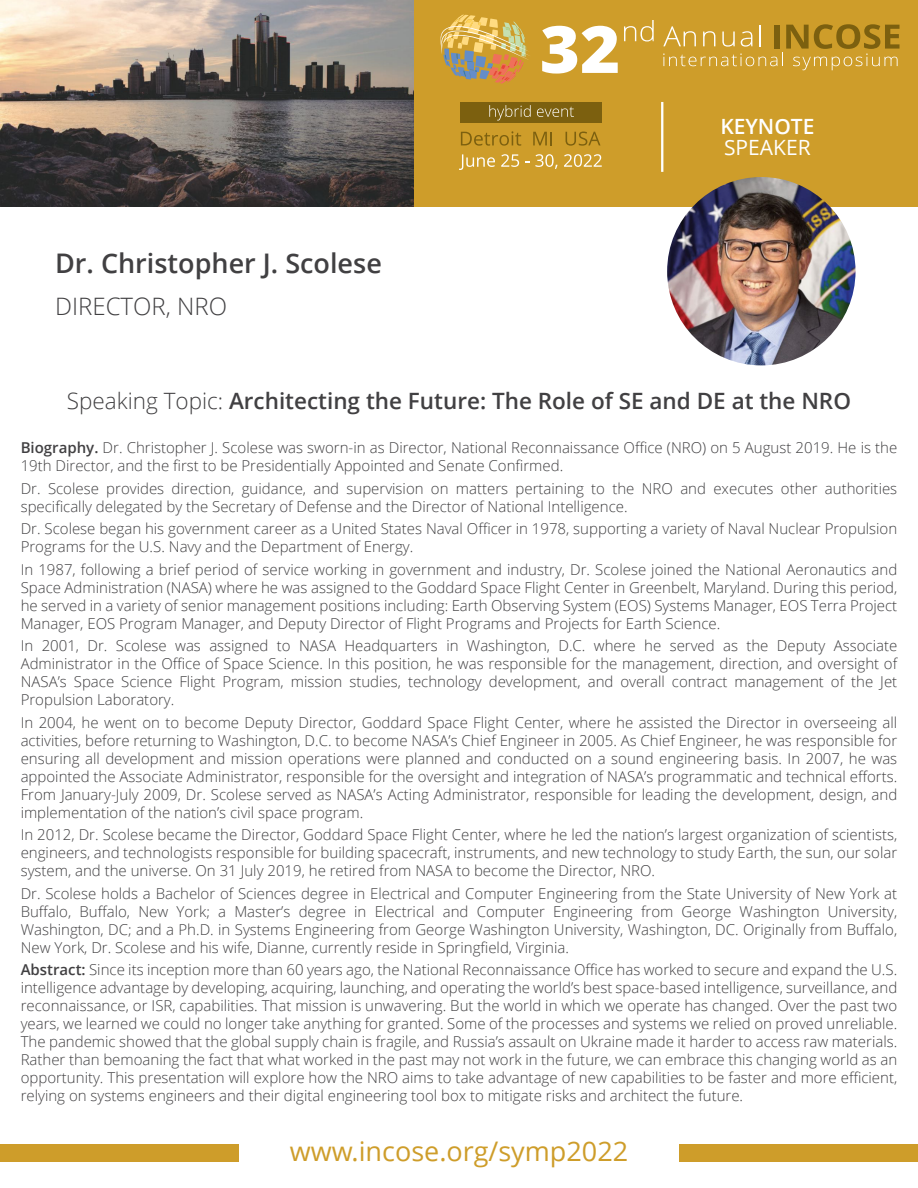
<style>
.page{position:relative;width:918px;height:1188px;background:#fff}
.page>*{position:absolute;margin:0;border:0;box-sizing:border-box;transform-origin:0 0}
.t1{font:27px "Open Sans";color:#ce9d2a}
.t2{font:600 27px "Open Sans";color:#414042}
.t3{font:300 24px "Open Sans";color:#414042}
.t4{font:600 22.5px "Open Sans";color:#414042}
.t5{font:600 21px "Open Sans";color:#fff}
.t6{font:21px "Open Sans";color:#fff}
.t7{font:300 15px/18px "Open Sans";color:#414042;text-align:justify}
.s1{font-weight:300}
.s2{font-weight:600}
</style>
<div class="page">
<div style="left:0;top:0;width:918px;height:206px;background:#ce9d2a"></div>
<img style="left:0;top:0;width:413px;height:206px">
<hr style="left:661px;top:102px;width:2px;height:70px;background:#fff">
<svg style="left:440px;top:15px;width:90px;height:69px"></svg>
<svg style="left:663px;top:24px;width:237px;height:46px"></svg>
<svg style="left:542px;top:26px;width:76px;height:48px"></svg>
<svg style="left:624px;top:20px;width:30px;height:22px"></svg>
<div style="left:461px;top:102px;width:141px;height:21px;background:#7c600f"></div>
<svg style="left:489px;top:105px;width:42px;height:16px"></svg>
<svg style="left:537px;top:107px;width:37px;height:10px"></svg>
<svg style="left:566px;top:132px;width:34px;height:14px"></svg>
<svg style="left:459px;top:131px;width:99px;height:39px"></svg>
<svg style="left:564px;top:154px;width:38px;height:13px"></svg>
<div style="left:0;top:1144px;width:238px;height:18px;background:#ce9d2a"></div>
<div style="left:680px;top:1144px;width:238px;height:18px;background:#ce9d2a"></div>
<img style="left:667px;top:177px;width:189px;height:188px;border-radius:50%">
<h1 class="t2" style="left:55px;top:252px;width:328px">Dr. Christopher J. Scolese</h1>
<h2 class="t3" style="left:55px;top:297px;width:173px">DIRECTOR, NRO</h2>
<h3 class="t5" style="left:720px;top:118px;width:96px">KEYNOTE</h3>
<h3 class="t6" style="left:724px;top:139px;width:88px">SPEAKER</h3>
<h3 class="t4" style="left:67px;top:392px;width:786px"><span class="s1">Speaking Topic:</span> Architecting the Future: The Role of SE and DE at the NRO</h3>
<p class="t7" style="left:21px;top:440px;width:878px"><span class="s2">Biography.</span> Dr. Christopher J. Scolese was sworn-in as Director, National Reconnaissance Office (NRO) on 5 August 2019. He is the<br>19th Director, and the first to be Presidentially Appointed and Senate Confirmed.</p>
<p class="t7" style="left:21px;top:481px;width:878px">Dr. Scolese provides direction, guidance, and supervision on matters pertaining to the NRO and executes other authorities specifically delegated by the Secretary of Defense and the Director of National Intelligence.</p>
<p class="t7" style="left:21px;top:521px;width:878px">Dr. Scolese began his government career as a United States Naval Officer in 1978, supporting a variety of Naval Nuclear Propulsion<br>Programs for the U.S. Navy and the Department of Energy.</p>
<p class="t7" style="left:21px;top:562px;width:878px">In 1987, following a brief period of service working in government and industry, Dr. Scolese joined the National Aeronautics and Space Administration (NASA) where he was assigned to the Goddard Space Flight Center in Greenbelt, Maryland. During this period, he served in a variety of senior management positions including: Earth Observing System (EOS) Systems Manager, EOS Terra Project Manager, EOS Program Manager, and Deputy Director of Flight Programs and Projects for Earth Science.</p>
<p class="t7" style="left:21px;top:638px;width:878px">In 2001, Dr. Scolese was assigned to NASA Headquarters in Washington, D.C. where he served as the Deputy Associate Administrator in the Office of Space Science. In this position, he was responsible for the management, direction, and oversight of NASA’s Space Science Flight Program, mission studies, technology development, and overall contract management of the Jet Propulsion Laboratory.</p>
<p class="t7" style="left:21px;top:715px;width:878px">In 2004, he went on to become Deputy Director, Goddard Space Flight Center, where he assisted the Director in overseeing all activities, before returning to Washington, D.C. to become NASA’s Chief Engineer in 2005. As Chief Engineer, he was responsible for ensuring all development and mission operations were planned and conducted on a sound engineering basis. In 2007, he was appointed the Associate Administrator, responsible for the oversight and integration of NASA’s programmatic and technical efforts.<br>From January-July 2009, Dr. Scolese served as NASA’s Acting Administrator, responsible for leading the development, design, and implementation of the nation’s civil space program.</p>
<p class="t7" style="left:21px;top:827px;width:878px">In 2012, Dr. Scolese became the Director, Goddard Space Flight Center, where he led the nation’s largest organization of scientists, engineers, and technologists responsible for building spacecraft, instruments, and new technology to study Earth, the sun, our solar system, and the universe. On 31 July 2019, he retired from NASA to become the Director, NRO.</p>
<p class="t7" style="left:21px;top:886px;width:878px">Dr. Scolese holds a Bachelor of Sciences degree in Electrical and Computer Engineering from the State University of New York at Buffalo, Buffalo, New York; a Master’s degree in Electrical and Computer Engineering from George Washington University, Washington, DC; and a Ph.D. in Systems Engineering from George Washington University, Washington, DC. Originally from Buffalo, New York, Dr. Scolese and his wife, Dianne, currently reside in Springfield, Virginia.</p>
<p class="t7" style="left:21px;top:962px;width:878px"><span class="s2">Abstract:</span> Since its inception more than 60 years ago, the National Reconnaissance Office has worked to secure and expand the U.S. intelligence advantage by developing, acquiring, launching, and operating the world’s best space-based intelligence, surveillance, and reconnaissance, or ISR, capabilities. That mission is unwavering. But the world in which we operate has changed. Over the past two years, we learned we could no longer take anything for granted. Some of the processes and systems we relied on proved unreliable.<br>The pandemic showed that the global supply chain is fragile, and Russia’s assault on Ukraine made it harder to access raw materials.<br>Rather than bemoaning the fact that what worked in the past may not work in the future, we can embrace this changing world as an opportunity. This presentation will explore how the NRO aims to take advantage of new capabilities to be faster and more efficient, relying on systems engineers and their digital engineering tool box to mitigate risks and architect the future.</p>
<h1 class="t1" style="left:290px;top:1140px;width:340px">www.incose.org/symp2022</h1>
</div>
